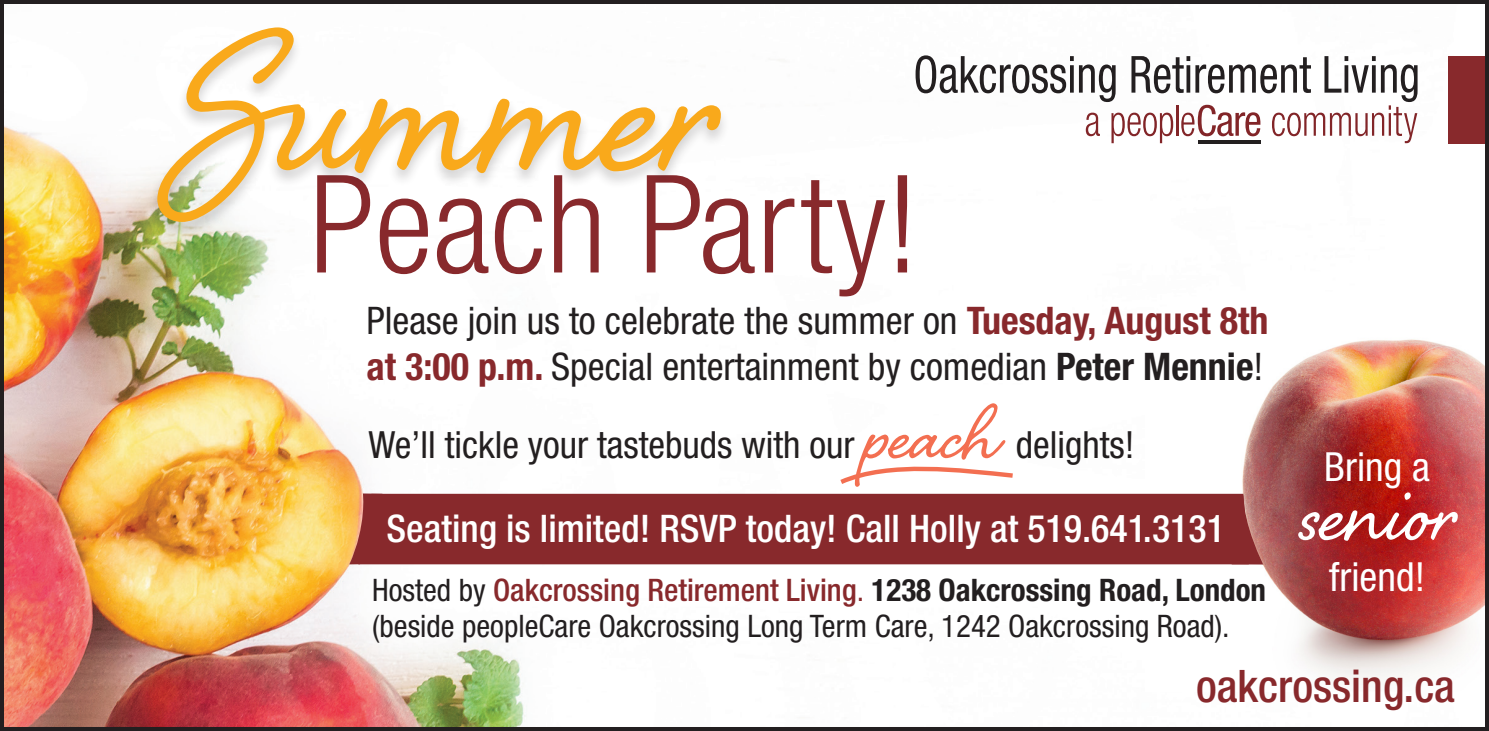
<style>
.page{position:relative;width:1489px;height:731px;background:#fff}
.page>*{position:absolute;margin:0;border:0;box-sizing:border-box;transform-origin:0 0}
.t1{font:261.6px "Shelby";color:#f9a91b}
.t2{font:300 condensed 136px "Helvetica Neue";color:#88292c}
.t3{font:112px "Shelby";color:#fff}
.t4{font:97px "Shelby";color:#f36f51}
.t5{font:500 condensed 44.8px "Helvetica Neue";color:#88292c}
.t6{font:condensed 40.2px "Helvetica Neue";color:#fff}
.t7{font:condensed 38px/45.6px "Helvetica Neue";color:#231f20}
.t8{font:500 condensed 38px "Helvetica Neue";color:#fff}
.t9{font:condensed 37.4px "Helvetica Neue";color:#231f20}
.t10{font:condensed 31px/36px "Helvetica Neue";color:#231f20}
.s1{font-size:234.6px}
.s2{font-weight:700;color:#88292c}
.s3{font-weight:700}
.s4{font-weight:500;color:#88292c}
.s5{color:#88292c}
</style>
<div class="page">
<img style="left:5px;top:56px;width:1457px;height:669px">
<svg style="left:916px;top:55px;width:502px;height:88px"></svg>
<hr style="left:1198px;top:140px;width:62px;height:3px;background:#231f20">
<div style="left:1449px;top:56px;width:40px;height:87px;background:#88292c"></div>
<svg style="left:349px;top:493px;width:9px;height:71px"></svg>
<div style="left:147px;top:26px;width:584px;height:214px;background:#231f20;opacity:.2"></div>
<img style="left:1146px;top:328px;width:338px;height:363px">
<svg style="left:1249px;top:493px;width:14px;height:71px"></svg>
<div style="left:358px;top:493px;width:891px;height:71px;background:#88292c"></div>
<div style="left:0;top:0;width:1489px;height:730px;border:4px solid #231f20"></div>
<svg style="left:835px;top:461px;width:182px;height:26px"></svg>
<p class="t1" style="left:186px;top:-74px;width:533px"><span class="s1">S</span>ummer</p>
<p class="t2" style="left:310px;top:146px;width:611px">Peach Party!</p>
<p class="t7" style="left:367px;top:297px;width:903px">Please join us to celebrate the summer on <span class="s2">Tuesday, August 8th at 3:00 p.m.</span> Special entertainment by comedian <span class="s3">Peter Mennie</span>!</p>
<p class="t4" style="left:863px;top:367px;width:136px">peach</p>
<p class="t9" style="left:368px;top:422px;width:488px">We’ll tickle your tastebuds with our</p>
<p class="t9" style="left:1016px;top:422px;width:120px">delights!</p>
<p class="t6" style="left:1324px;top:444px;width:107px">Bring a</p>
<p class="t3" style="left:1298px;top:435px;width:160px">senior</p>
<p class="t6" style="left:1329px;top:553px;width:97px">friend!</p>
<p class="t8" style="left:387px;top:506px;width:840px">Seating is limited! RSVP today! Call Holly at 519.641.3131</p>
<p class="t10" style="left:372px;top:572px;width:895px">Hosted by <span class="s4">Oakcrossing Retirement Living</span><span class="s5">.</span> <span class="s3">1238 Oakcrossing Road, London </span>(beside peopleCare Oakcrossing Long Term Care, 1242 Oakcrossing Road).</p>
<p class="t5" style="left:1196px;top:659px;width:261px">oakcrossing.ca</p>
</div>
